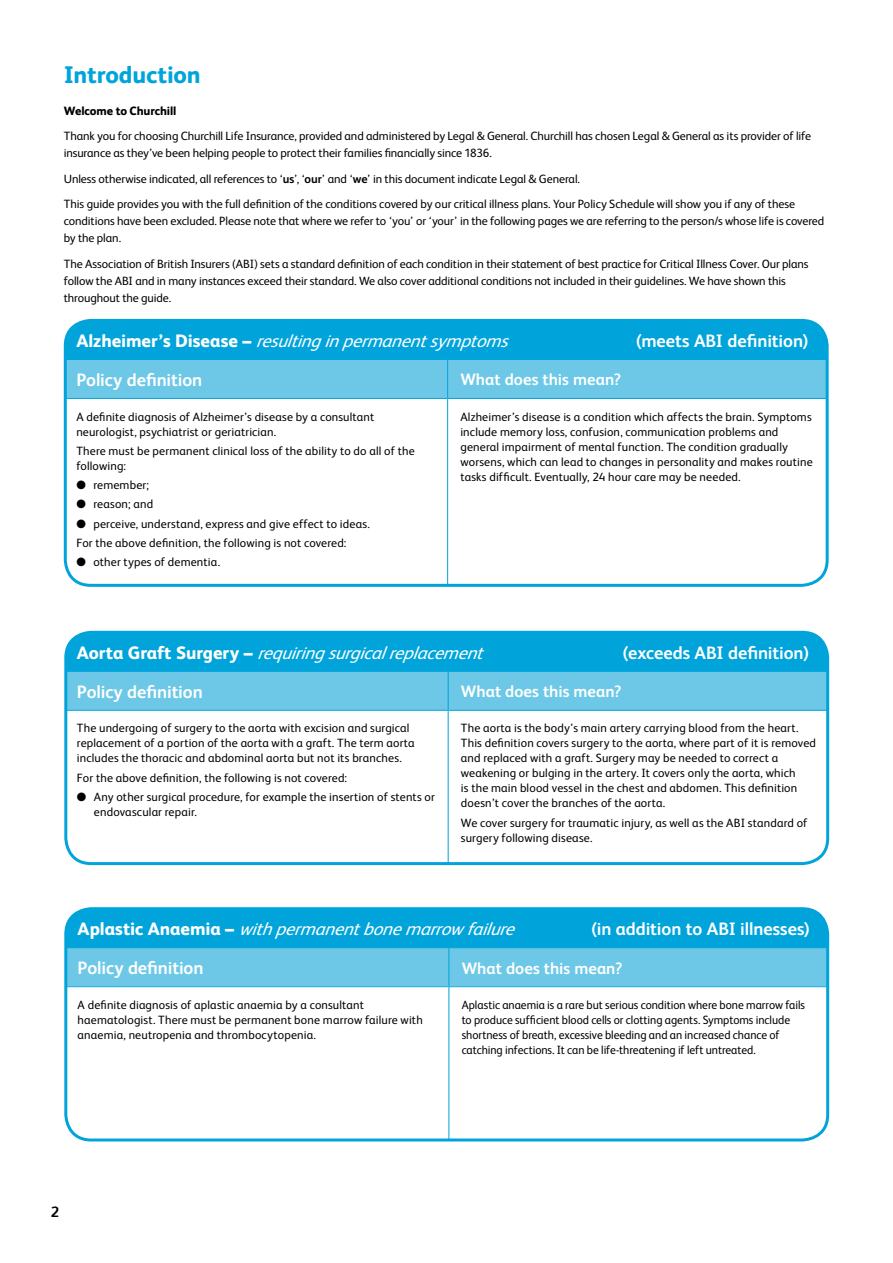
<style>
.page{position:relative;width:893px;height:1263px;background:#fff}
.page>*{position:absolute;margin:0;border:0;box-sizing:border-box;transform-origin:0 0}
.t1{font:800 24px "FS Albert Alt";letter-spacing:-.005em;color:#00a4db}
.t2{font:italic 18px "FS Albert Alt";color:#fff}
.t3{font:700 18px "FS Albert Alt";letter-spacing:-.005em;color:#fff}
.t4{font:700 16.5px "FS Albert Alt";letter-spacing:.005em;color:#fff}
.t5{font:15px "FS Albert Alt Bold";color:#000}
.t6{font:12px/15px "FS Albert Alt";letter-spacing:.005em;color:#000}
.t7{font:12px/15px "FS Albert Alt";letter-spacing:.005em;color:#000;scale:.96 1}
.t8{font:800 12px "FS Albert Alt";letter-spacing:-.01em;color:#000}
.s1{font-weight:700}
.s2{font-weight:800;font-style:normal}
</style>
<div class="page">
<div style="left:65px;top:320px;width:762px;height:39px;background:#00a4db"></div>
<div style="left:68px;top:360px;width:757px;height:38px;background:#6dc8e7"></div>
<hr style="left:65px;top:359px;width:383px;height:1px;background:#00a4db">
<hr style="left:447px;top:360px;width:1px;height:38px;background:#00a4db">
<hr style="left:448px;top:359px;width:379px;height:1px;background:#00a4db">
<hr style="left:65px;top:398px;width:383px;height:1px;background:#00a4db">
<hr style="left:447px;top:399px;width:1px;height:186px;background:#00a4db">
<hr style="left:448px;top:398px;width:379px;height:1px;background:#00a4db">
<div style="left:64px;top:319px;width:765px;height:268px;border:3px solid #00a4db;border-radius:26px"></div>
<div style="left:66px;top:632px;width:762px;height:39px;background:#00a4db"></div>
<div style="left:68px;top:672px;width:757px;height:38px;background:#6dc8e7"></div>
<hr style="left:66px;top:671px;width:382px;height:1px;background:#00a4db">
<hr style="left:448px;top:672px;width:1px;height:38px;background:#00a4db">
<hr style="left:448px;top:671px;width:380px;height:1px;background:#00a4db">
<hr style="left:66px;top:710px;width:382px;height:1px;background:#00a4db">
<hr style="left:448px;top:711px;width:1px;height:152px;background:#00a4db">
<hr style="left:448px;top:710px;width:380px;height:1px;background:#00a4db">
<div style="left:64px;top:631px;width:765px;height:234px;border:3px solid #00a4db;border-radius:26px"></div>
<div style="left:66px;top:909px;width:762px;height:39px;background:#00a4db"></div>
<div style="left:68px;top:948px;width:757px;height:38px;background:#6dc8e7"></div>
<hr style="left:449px;top:948px;width:1px;height:38px;background:#00a4db">
<hr style="left:66px;top:987px;width:1px;height:152px;background:#00a4db">
<hr style="left:66px;top:986px;width:383px;height:1px;background:#00a4db">
<hr style="left:66px;top:1139px;width:383px;height:1px;background:#00a4db">
<hr style="left:449px;top:987px;width:1px;height:152px;background:#00a4db">
<hr style="left:449px;top:986px;width:379px;height:1px;background:#00a4db">
<hr style="left:449px;top:1139px;width:379px;height:1px;background:#00a4db">
<div style="left:64px;top:907px;width:765px;height:234px;border:3px solid #00a4db;border-radius:26px"></div>
<h1 class="t1" style="left:64px;top:60px;width:139px">Introduction</h1>
<p class="t8" style="left:64px;top:104px;width:114px">Welcome to Churchill</p>
<p class="t6" style="left:64px;top:128px;width:749px;line-height:17px">Thank you for choosing Churchill Life Insurance, provided and administered by Legal &amp; General. Churchill has chosen Legal &amp; General as its provider of life insurance as they’ve been helping people to protect their families financially since 1836.</p>
<p class="t6" style="left:64px;top:166px;width:733px;line-height:25.5px">Unless otherwise indicated, all references to ‘<span class="s1">us</span>’, ‘<span class="s1">our</span>’ and ‘<span class="s1">we</span>’ in this document indicate Legal &amp; General.<br>This guide provides you with the full definition of the conditions covered by our critical illness plans. Your Policy Schedule will show you if any of these</p>
<p class="t6" style="left:64px;top:213px;width:762px;line-height:17px">conditions have been excluded. Please note that where we refer to ‘you’ or ‘your’ in the following pages we are referring to the person/s whose life is covered by the plan.</p>
<p class="t6" style="left:64px;top:255px;width:746px;line-height:17px">The Association of British Insurers (ABI) sets a standard definition of each condition in their statement of best practice for Critical Illness Cover. Our plans follow the ABI and in many instances exceed their standard. We also cover additional conditions not included in their guidelines. We have shown this throughout the guide.</p>
<h2 class="t2" style="left:76px;top:330px;width:440px"><span class="s2">A l z h e i m e r ’ s D i s e a s e –</span> resultinginpermanentsymptoms</h2>
<h2 class="t3" style="left:636px;top:330px;width:174px">(meets ABI definition)</h2>
<h2 class="t3" style="left:76px;top:369px;width:127px">Policy definition</h2>
<h3 class="t4" style="left:460px;top:370px;width:162px">What does this mean?</h3>
<p class="t6" style="left:76px;top:409px;width:299px">A definite diagnosis of Alzheimer’s disease by a consultant neurologist, psychiatrist or geriatrician.</p>
<p class="t6" style="left:76px;top:443px;width:340px">There must be permanent clinical loss of the ability to do all of the following:</p>
<p class="t6" style="left:76px;top:477px;width:74px">● remember;</p>
<p class="t6" style="left:76px;top:497px;width:78px">● reason; and</p>
<p class="t6" style="left:76px;top:514px;width:295px;line-height:19.2px">● perceive, understand, express and give effect to ideas.<br>For the above definition, the following is not covered:</p>
<p class="t6" style="left:76px;top:554px;width:145px">● other types of dementia.</p>
<p class="t6" style="left:460px;top:409px;width:354px">Alzheimer’s disease is a condition which affects the brain. Symptoms include memory loss, confusion, communication problems and general impairment of mental function. The condition gradually worsens, which can lead to changes in personality and makes routine tasks difficult. Eventually, 24 hour care may be needed.</p>
<h2 class="t2" style="left:77px;top:642px;width:414px"><span class="s2">A o r t a G r a f t S u r g e r y –</span> requiringsurgicalreplacement</h2>
<h2 class="t3" style="left:623px;top:642px;width:187px">(exceeds ABI definition)</h2>
<h2 class="t3" style="left:77px;top:681px;width:127px">Policy definition</h2>
<h3 class="t4" style="left:461px;top:682px;width:162px">What does this mean?</h3>
<p class="t6" style="left:77px;top:721px;width:339px">The undergoing of surgery to the aorta with excision and surgical replacement of a portion of the aorta with a graft. The term aorta includes the thoracic and abdominal aorta but not its branches.</p>
<p class="t6" style="left:77px;top:770px;width:272px">For the above definition, the following is not covered:</p>
<p class="t6" style="left:94px;top:789px;width:343px;text-indent:-17px">● Any other surgical procedure, for example the insertion of stents or endovascular repair.</p>
<p class="t6" style="left:461px;top:721px;width:357px">The aorta is the body’s main artery carrying blood from the heart.<br>This definition covers surgery to the aorta, where part of it is removed and replaced with a graft. Surgery may be needed to correct a weakening or bulging in the artery. It covers only the aorta, which<br>is the main blood vessel in the chest and abdomen. This definition doesn’t cover the branches of the aorta.</p>
<p class="t6" style="left:461px;top:815px;width:348px">We cover surgery for traumatic injury, as well as the ABI standard of surgery following disease.</p>
<h2 class="t2" style="left:78px;top:918px;width:445px"><span class="s2">A p l a s t i c A n a e m i a –</span> withpermanentbonemarrowfailure</h2>
<h2 class="t3" style="left:591px;top:918px;width:220px">(in addition to ABI illnesses)</h2>
<h2 class="t3" style="left:78px;top:958px;width:127px">Policy definition</h2>
<h3 class="t4" style="left:462px;top:958px;width:162px">What does this mean?</h3>
<p class="t6" style="left:78px;top:997px;width:347px">A definite diagnosis of aplastic anaemia by a consultant haematologist. There must be permanent bone marrow failure with anaemia, neutropenia and thrombocytopenia.</p>
<p class="t7" style="left:462px;top:997px;width:359px">Aplastic anaemia is a rare but serious condition where bone marrow fails to produce sufficient blood cells or clotting agents. Symptoms include shortness of breath, excessive bleeding and an increased chance of catching infections. It can be life-threatening if left untreated.</p>
<p class="t5" style="left:51px;top:1206px;width:10px">2</p>
</div>
